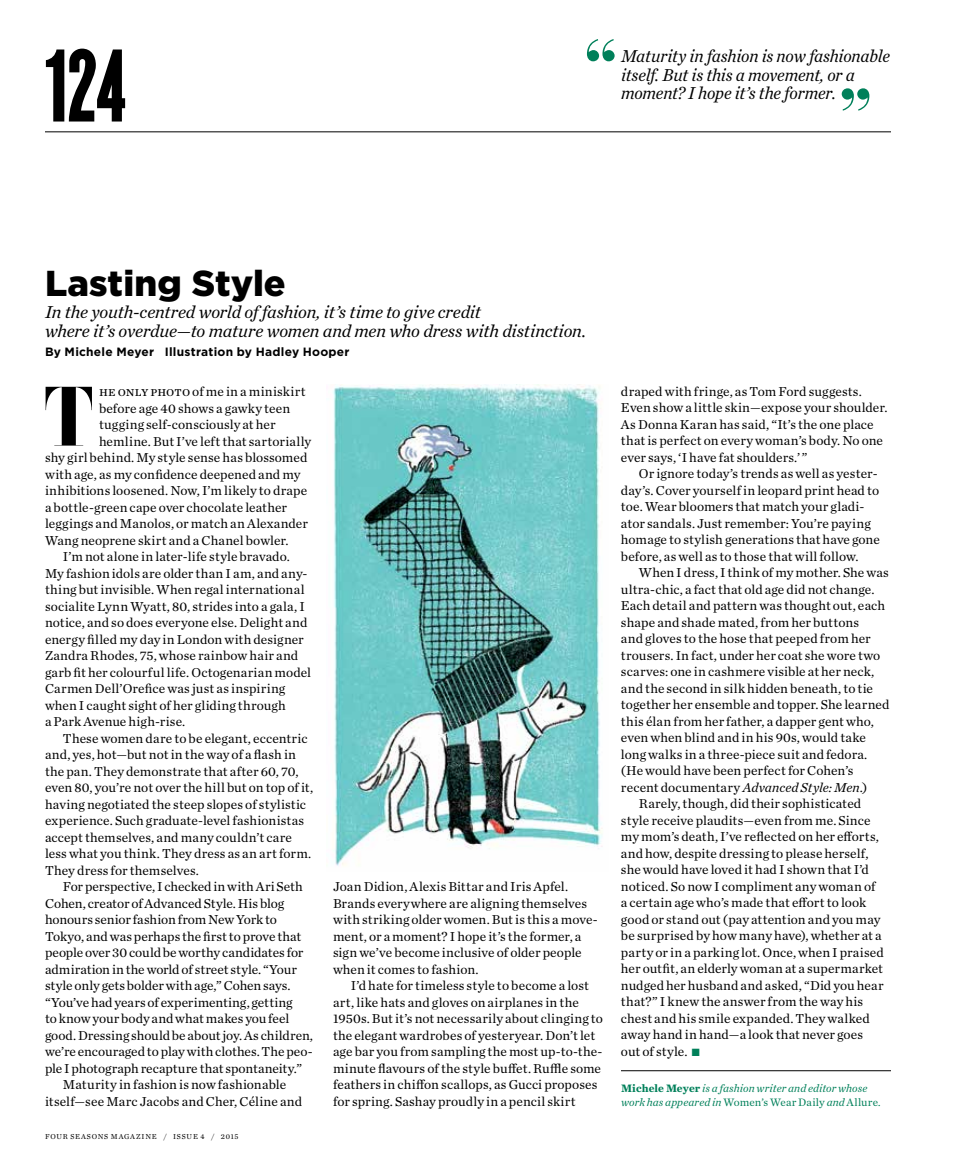
<style>
.page{position:relative;width:972px;height:1168px;background:#fff}
.page>*{position:absolute;margin:0;border:0;box-sizing:border-box;transform-origin:0 0}
.t1{font:90px "Champion Featherweight";color:#000}
.t2{font:800 84px "F Bella";color:#000}
.t3{font:700 condensed 75px "Bauer Bodoni";color:#00805a}
.t4{font:900 36px "Gotham";letter-spacing:.005em;color:#000}
.t5{font:italic 18px/18.8px "Chronicle Text G1";letter-spacing:-.01em;color:#000}
.t6{font:italic 18px/18.8px "Chronicle Text G1";letter-spacing:-.01em;color:#000;scale:.95 1}
.t7{font:13.5px/16.5px "Chronicle Text G1";letter-spacing:.01em;color:#000}
.t8{font:700 12px "Gotham";letter-spacing:.02em;color:#000}
.t9{font:italic 11.25px/13.5px "Chronicle Text G1";letter-spacing:.005em;color:#00805a}
.t10{font:7.5px "Chronicle Text G1";letter-spacing:.105em;color:#000}
.s1{font-style:italic}
.s2{color:#00805a}
.s3{font-weight:700;font-style:normal}
.s4{font-style:normal}
</style>
<div class="page">
<img style="left:333px;top:384px;width:269px;height:482px">
<hr style="left:45px;top:132px;width:846px;height:1px;background:#000">
<hr style="left:621px;top:1070px;width:270px;height:1px;background:#000">
<h1 class="t1" style="left:45px;top:21px;width:83px">124</h1>
<h3 class="t3" style="left:583px;top:23px;width:38px">“</h3>
<h3 class="t6" style="left:621px;top:45px;width:285px">Maturity in fashion is now fashionable itself. But is this a movement, or a moment? I hope it’s the former.</h3>
<h3 class="t3" style="left:874px;top:126px;width:38px;rotate:-180deg">“</h3>
<h3 class="t4" style="left:45px;top:259px;width:242px">Lasting Style</h3>
<h3 class="t5" style="left:45px;top:302px;width:543px">In the youth-centred world of fashion, it’s time to give credit<br>where it’s overdue—to mature women and men who dress with distinction.</h3>
<p class="t8" style="left:45px;top:343px;width:306px">By Michele Meyer Illustration by Hadley Hooper</p>
<p class="t7" style="left:99px;top:383px;width:208px">he only photo of me in a miniskirt</p>
<p class="t7" style="left:99px;top:399px;width:193px">before age 40 shows a gawky teen</p>
<p class="t7" style="left:99px;top:415px;width:178px">tugging self-consciously at her</p>
<p class="t7" style="left:99px;top:432px;width:214px">hemline. But I’ve left that sartorially</p>
<p class="t7" style="left:45px;top:448px;width:264px">shy girl behind. My style sense has blossomed</p>
<p class="t7" style="left:45px;top:465px;width:257px">with age, as my confidence deepened and my</p>
<p class="t7" style="left:45px;top:481px;width:264px">inhibitions loosened. Now, I’m likely to drape</p>
<p class="t7" style="left:45px;top:498px;width:244px">a bottle-green cape over chocolate leather</p>
<p class="t7" style="left:45px;top:514px;width:264px">leggings and Manolos, or match an Alexander</p>
<p class="t7" style="left:45px;top:531px;width:245px">Wang neoprene skirt and a Chanel bowler.</p>
<p class="t7" style="left:63px;top:547px;width:228px">I’m not alone in later-life style bravado.</p>
<p class="t7" style="left:45px;top:564px;width:264px">My fashion idols are older than I am, and any-</p>
<p class="t7" style="left:45px;top:580px;width:261px">thing but invisible. When regal international</p>
<p class="t7" style="left:45px;top:597px;width:261px">socialite Lynn Wyatt, 80, strides into a gala, I</p>
<p class="t7" style="left:45px;top:613px;width:264px">notice, and so does everyone else. Delight and</p>
<p class="t7" style="left:45px;top:630px;width:260px">energy filled my day in London with designer</p>
<p class="t7" style="left:45px;top:646px;width:255px">Zandra Rhodes, 75, whose rainbow hair and</p>
<p class="t7" style="left:45px;top:663px;width:268px">garb fit her colourful life. Octogenarian model</p>
<p class="t7" style="left:45px;top:679px;width:242px">Carmen Dell’Orefice was just as inspiring</p>
<p class="t7" style="left:45px;top:696px;width:243px">when I caught sight of her gliding through</p>
<p class="t7" style="left:45px;top:712px;width:142px">a Park Avenue high-rise.</p>
<p class="t7" style="left:63px;top:729px;width:246px">These women dare to be elegant, eccentric</p>
<p class="t7" style="left:45px;top:745px;width:253px">and, yes, hot—but not in the way of a flash in</p>
<p class="t7" style="left:45px;top:762px;width:255px">the pan. They demonstrate that after 60, 70,</p>
<p class="t7" style="left:45px;top:778px;width:270px">even 80, you’re not over the hill but on top of it,</p>
<p class="t7" style="left:45px;top:795px;width:263px">having negotiated the steep slopes of stylistic</p>
<p class="t7" style="left:45px;top:811px;width:261px">experience. Such graduate-level fashionistas</p>
<p class="t7" style="left:45px;top:828px;width:249px">accept themselves, and many couldn’t care</p>
<p class="t7" style="left:45px;top:844px;width:268px">less what you think. They dress as an art form.</p>
<p class="t7" style="left:45px;top:861px;width:156px">They dress for themselves.</p>
<p class="t7" style="left:63px;top:877px;width:241px">For perspective, I checked in with Ari Seth</p>
<p class="t7" style="left:45px;top:894px;width:241px">Cohen, creator of Advanced Style. His blog</p>
<p class="t7" style="left:45px;top:910px;width:234px">honours senior fashion from New York to</p>
<p class="t7" style="left:45px;top:927px;width:258px">Tokyo, and was perhaps the first to prove that</p>
<p class="t7" style="left:45px;top:943px;width:260px">people over 30 could be worthy candidates for</p>
<p class="t7" style="left:45px;top:960px;width:254px">admiration in the world of street style. “Your</p>
<p class="t7" style="left:45px;top:976px;width:247px">style only gets bolder with age,” Cohen says.</p>
<p class="t7" style="left:45px;top:993px;width:249px">“You’ve had years of experimenting, getting</p>
<p class="t7" style="left:45px;top:1009px;width:246px">to know your body and what makes you feel</p>
<p class="t7" style="left:45px;top:1026px;width:270px">good. Dressing should be about joy. As children,</p>
<p class="t7" style="left:45px;top:1042px;width:269px">we’re encouraged to play with clothes. The peo-</p>
<p class="t7" style="left:45px;top:1059px;width:259px">ple I photograph recapture that spontaneity.”</p>
<p class="t7" style="left:63px;top:1075px;width:225px">Maturity in fashion is now fashionable</p>
<p class="t7" style="left:45px;top:1092px;width:259px">itself—see Marc Jacobs and Cher, Céline and</p>
<h2 class="t2" style="left:44px;top:367px;width:52px">T</h2>
<p class="t10" style="left:45px;top:1130px;width:195px">FOUR SEASONS MAGAZINE / ISSUE 4 / 2015</p>
<p class="t7" style="left:333px;top:877px;width:266px">Joan Didion, Alexis Bittar and Iris Apfel.<br>Brands everywhere are aligning themselves with striking older women. But is this a move&shy;ment, or a moment? I hope it’s the former, a sign we’ve become inclusive of older people when it comes to fashion.</p>
<p class="t7" style="left:333px;top:976px;width:272px;text-indent:18px">I’d hate for timeless style to become a lost art, like hats and gloves on airplanes in the 1950s. But it’s not necessarily about clinging to the elegant wardrobes of yesteryear. Don’t let age bar you from sampling the most up-to-the&shy;minute flavours of the style buffet. Ruffle some feathers in chiffon scallops, as Gucci proposes for spring. Sashay proudly in a pencil skirt</p>
<p class="t7" style="left:621px;top:382px;width:268px">draped with fringe, as Tom Ford suggests.<br>Even show a little skin—expose your shoulder.<br>As Donna Karan has said, “It’s the one place that is perfect on every woman’s body. No one ever says, ‘I have fat shoulders.’ ”</p>
<p class="t7" style="left:621px;top:465px;width:260px;text-indent:18px">Or ignore today’s trends as well as yester&shy;day’s. Cover yourself in leopard print head to toe. Wear bloomers that match your gladi&shy;ator sandals. Just remember: You’re paying homage to stylish generations that have gone before, as well as to those that will follow.</p>
<p class="t7" style="left:639px;top:564px;width:251px">When I dress, I think of my mother. She was</p>
<p class="t7" style="left:621px;top:580px;width:255px">ultra-chic, a fact that old age did not change.</p>
<p class="t7" style="left:621px;top:597px;width:266px">Each detail and pattern was thought out, each</p>
<p class="t7" style="left:621px;top:613px;width:240px">shape and shade mated, from her buttons</p>
<p class="t7" style="left:621px;top:630px;width:251px">and gloves to the hose that peeped from her</p>
<p class="t7" style="left:621px;top:646px;width:261px">trousers. In fact, under her coat she wore two</p>
<p class="t7" style="left:621px;top:663px;width:255px">scarves: one in cashmere visible at her neck,</p>
<p class="t7" style="left:621px;top:679px;width:254px">and the second in silk hidden beneath, to tie</p>
<p class="t7" style="left:621px;top:696px;width:270px">together her ensemble and topper. She learned</p>
<p class="t7" style="left:621px;top:712px;width:254px">this élan from her father, a dapper gent who,</p>
<p class="t7" style="left:621px;top:729px;width:247px">even when blind and in his 90s, would take</p>
<p class="t7" style="left:621px;top:745px;width:248px">long walks in a three-piece suit and fedora.</p>
<p class="t7" style="left:621px;top:762px;width:234px">(He would have been perfect for Cohen’s</p>
<p class="t7" style="left:621px;top:778px;width:248px">recent documentary <span class="s1">Advanced Style: Men</span>.)</p>
<p class="t7" style="left:639px;top:795px;width:224px">Rarely, though, did their sophisticated</p>
<p class="t7" style="left:621px;top:811px;width:251px">style receive plaudits—even from me. Since</p>
<p class="t7" style="left:621px;top:828px;width:259px">my mom’s death, I’ve reflected on her efforts,</p>
<p class="t7" style="left:621px;top:844px;width:249px">and how, despite dressing to please herself,</p>
<p class="t7" style="left:621px;top:861px;width:250px">she would have loved it had I shown that I’d</p>
<p class="t7" style="left:621px;top:877px;width:256px">noticed. So now I compliment any woman of</p>
<p class="t7" style="left:621px;top:894px;width:247px">a certain age who’s made that effort to look</p>
<p class="t7" style="left:621px;top:910px;width:261px">good or stand out (pay attention and you may</p>
<p class="t7" style="left:621px;top:927px;width:262px">be surprised by how many have), whether at a</p>
<p class="t7" style="left:621px;top:943px;width:264px">party or in a parking lot. Once, when I praised</p>
<p class="t7" style="left:621px;top:960px;width:264px">her outfit, an elderly woman at a supermarket</p>
<p class="t7" style="left:621px;top:976px;width:264px">nudged her husband and asked, “Did you hear</p>
<p class="t7" style="left:621px;top:993px;width:244px">that?” I knew the answer from the way his</p>
<p class="t7" style="left:621px;top:1009px;width:251px">chest and his smile expanded. They walked</p>
<p class="t7" style="left:621px;top:1026px;width:244px">away hand in hand—a look that never goes</p>
<p class="t7" style="left:621px;top:1042px;width:80px">out of style. <span class="s2">■</span></p>
<p class="t9" style="left:621px;top:1081px;width:262px"><span class="s3">Michele Meyer</span> is a fashion writer and editor whose work has appeared in <span class="s4">Women’sWear Daily</span> and <span class="s4">Allure</span>.</p>
</div>
